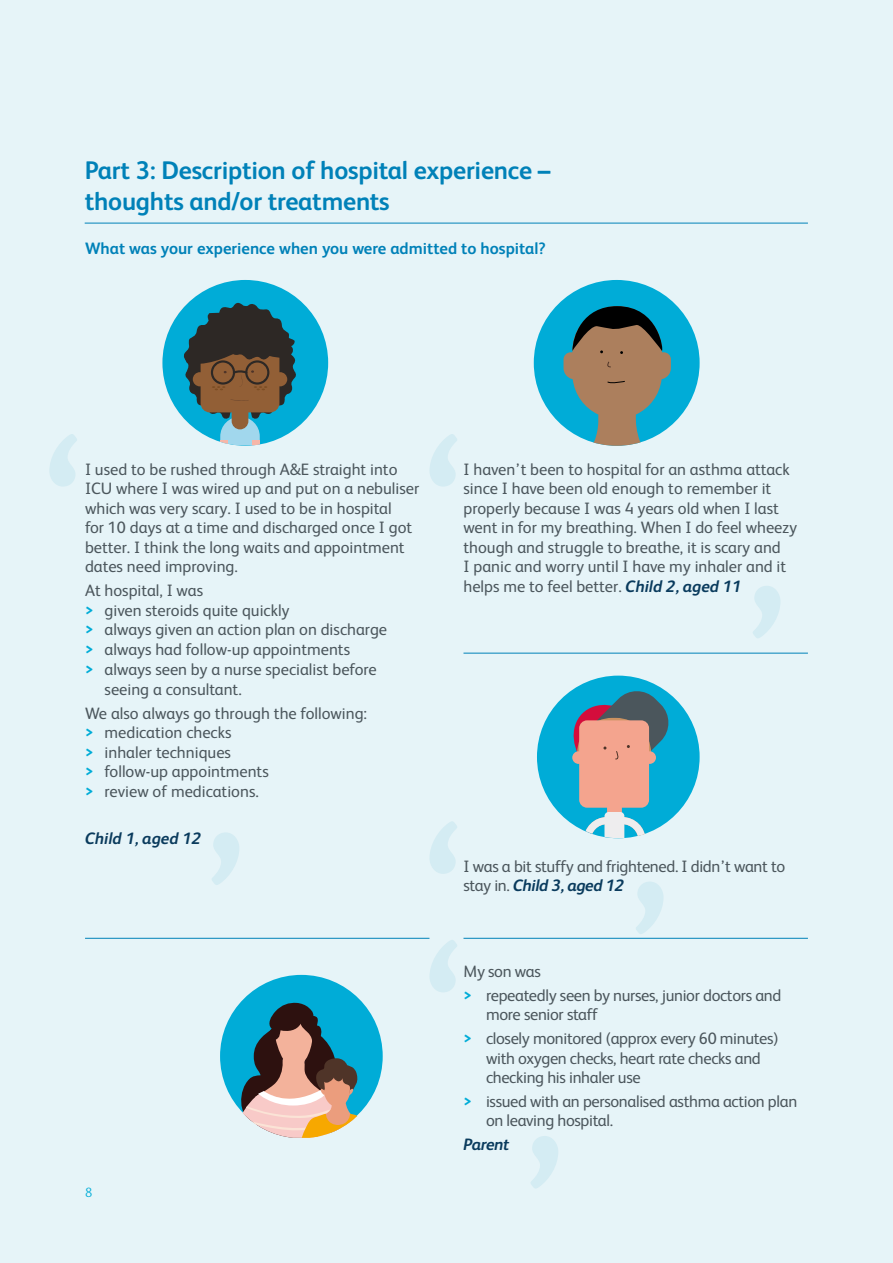
<style>
.page{position:relative;width:893px;height:1263px;background:#e6f4f8}
.page>*{position:absolute;margin:0;border:0;box-sizing:border-box;transform-origin:0 0}
.t1{font:700 25.5px/30.6px "FS Albert";letter-spacing:-.01em;color:#0081b8}
.t2{font:16.5px/19.5px "FS Albert";color:#4b565c}
.t3{font:16.5px/19.5px "FS Albert";letter-spacing:-.02em;color:#4b565c}
.t4{font:700 16.5px "FS Albert";color:#0081b8}
.t5{font:italic 700 16.5px "FS Albert";color:#0a3b5d}
.t6{font:300 13.5px "FS Albert";color:#00acd7}
.s1{font-weight:700;color:#00acd7}
.s2{font-weight:700;font-style:italic;color:#0a3b5d}
</style>
<div class="page">
<svg style="left:430px;top:940px;width:27px;height:52px"></svg>
<svg style="left:49px;top:434px;width:28px;height:53px"></svg>
<svg style="left:430px;top:434px;width:27px;height:53px"></svg>
<svg style="left:430px;top:821px;width:27px;height:53px"></svg>
<svg style="left:212px;top:832px;width:27px;height:53px"></svg>
<svg style="left:753px;top:586px;width:27px;height:52px"></svg>
<svg style="left:636px;top:882px;width:27px;height:52px"></svg>
<svg style="left:531px;top:1136px;width:27px;height:52px"></svg>
<hr style="left:85px;top:938px;width:344px;height:1px;background:#0081b8">
<hr style="left:463px;top:653px;width:345px;height:1px;background:#0081b8">
<hr style="left:85px;top:223px;width:723px;height:1px;background:#0081b8">
<hr style="left:463px;top:938px;width:345px;height:1px;background:#0081b8">
<div style="left:162px;top:280px;width:166px;height:166px;background:#00acd7;border-radius:50%"></div>
<svg style="left:183px;top:302px;width:114px;height:143px"></svg>
<div style="left:537px;top:676px;width:163px;height:162px;background:#00acd7;border-radius:50%"></div>
<div style="left:579px;top:720px;width:70px;height:88px;background:#f4a48e;border-radius:8px"></div>
<svg style="left:584px;top:806px;width:61px;height:32px"></svg>
<svg style="left:569px;top:689px;width:102px;height:98px"></svg>
<div style="left:534px;top:280px;width:166px;height:166px;background:#00acd7;border-radius:50%"></div>
<svg style="left:534px;top:306px;width:166px;height:140px"></svg>
<div style="left:220px;top:975px;width:163px;height:162px;background:#00acd7;border-radius:50%"></div>
<svg style="left:223px;top:1002px;width:148px;height:136px"></svg>
<h1 class="t1" style="left:85px;top:155px;width:467px">Part 3: Description of hospital experience – thoughts and/or treatments</h1>
<p class="t4" style="left:85px;top:239px;width:462px">What was your experience when you were admitted to hospital?</p>
<p class="t2" style="left:85px;top:459px;width:336px">I used to be rushed through A&amp;E straight into ICU where I was wired up and put on a nebuliser which was very scary. I used to be in hospital<br>for 10 days at a time and discharged once I got better. I think the long waits and appointment dates need improving.</p>
<p class="t2" style="left:85px;top:580px;width:120px">At hospital, I was</p>
<p class="t2" style="left:85px;top:600px;width:206px"><span class="s1">&gt;</span> given steroids quite quickly</p>
<p class="t2" style="left:85px;top:620px;width:304px"><span class="s1">&gt;</span> always given an action plan on discharge</p>
<p class="t2" style="left:85px;top:640px;width:267px"><span class="s1">&gt;</span> always had follow-up appointments</p>
<p class="t2" style="left:85px;top:659px;width:293px"><span class="s1">&gt;</span> always seen by a nurse specialist before</p>
<p class="t2" style="left:105px;top:679px;width:139px">seeing a consultant.</p>
<p class="t2" style="left:85px;top:703px;width:284px">We also always go through the following: <span class="s1">&gt;</span> medication checks<br><span class="s1">&gt;</span> inhaler techniques<br><span class="s1">&gt;</span> follow-up appointments<br><span class="s1">&gt;</span> review of medications.</p>
<p class="t5" style="left:85px;top:829px;width:117px">Child 1, aged 12</p>
<p class="t6" style="left:85px;top:1184px;width:9px">8</p>
<p class="t2" style="left:463px;top:459px;width:335px">I haven’t been to hospital for an asthma attack since I have been old enough to remember it properly because I was 4 years old when I last went in for my breathing. When I do feel wheezy though and struggle to breathe, it is scary and<br>I panic and worry until I have my inhaler and it helps me to feel better. <span class="s2">Child 2, aged 11</span></p>
<p class="t3" style="left:463px;top:856px;width:323px">I was a bit stuffy and frightened. I didn’t want to stay in. <span class="s2">Child 3, aged 12</span></p>
<p class="t3" style="left:463px;top:959px;width:319px;line-height:23.7px">My son was<br><span class="s1">&gt;</span> repeatedly seen by nurses, junior doctors and</p>
<p class="t3" style="left:463px;top:1003px;width:316px;line-height:23.7px;text-indent:23px">more senior staff<br><span class="s1">&gt;</span> closely monitored (approx every 60 minutes)</p>
<p class="t3" style="left:486px;top:1048px;width:276px">with oxygen checks, heart rate checks and checking his inhaler use</p>
<p class="t3" style="left:486px;top:1091px;width:313px;text-indent:-23px"><span class="s1">&gt;</span> issued with an personalised asthma action plan on leaving hospital.</p>
<p class="t5" style="left:463px;top:1135px;width:47px">Parent</p>
</div>
